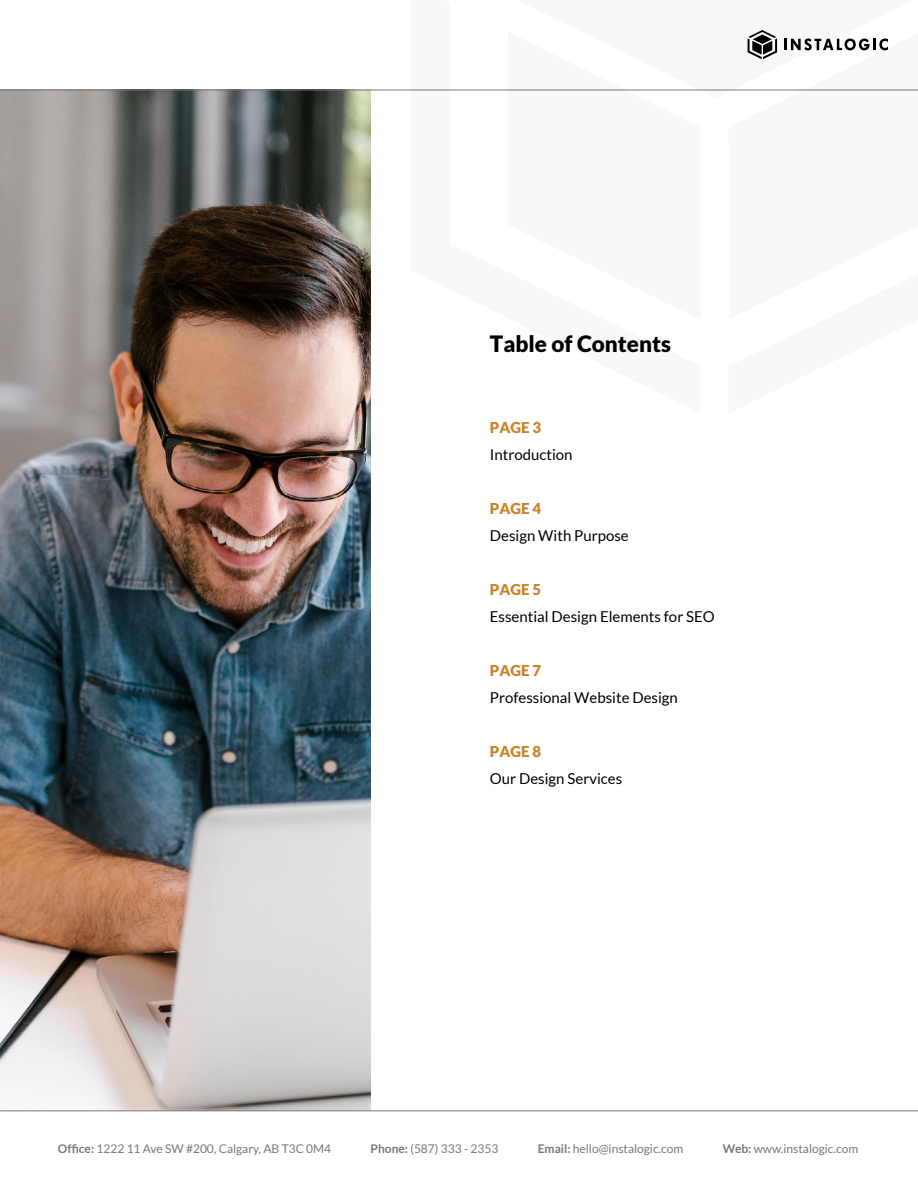
<style>
.page{position:relative;width:918px;height:1188px;background:#fff}
.page>*{position:absolute;margin:0;border:0;box-sizing:border-box;transform-origin:0 0}
.t1{font:900 22.5px "Lato";color:#000}
.t2{font:15px "Lato";color:#000}
.t3{font:900 15px "Lato";color:#cc8229}
.t4{font:12px "Lato";color:#76797c}
.s1{font-weight:700}
</style>
<div class="page">
<svg style="left:518px;top:30px;width:395px;height:60px"></svg>
<img style="left:0;top:91px;width:370px;height:1020px">
<hr style="left:0;top:1111px;width:918px;height:1px;background:#76797c">
<hr style="left:0;top:90px;width:918px;height:1px;background:#76797c">
<h1 class="t1" style="left:490px;top:331px;width:183px">Table of Contents</h1>
<p class="t3" style="left:490px;top:419px;width:53px">PAGE 3</p>
<p class="t2" style="left:490px;top:447px;width:84px">Introduction</p>
<p class="t3" style="left:490px;top:500px;width:53px">PAGE 4</p>
<p class="t2" style="left:490px;top:528px;width:140px">Design With Purpose</p>
<p class="t3" style="left:490px;top:581px;width:53px">PAGE 5</p>
<p class="t2" style="left:490px;top:609px;width:227px">Essential Design Elements for SEO</p>
<p class="t3" style="left:490px;top:662px;width:53px">PAGE 7</p>
<p class="t2" style="left:490px;top:690px;width:190px">Professional Website Design</p>
<p class="t3" style="left:490px;top:743px;width:53px">PAGE 8</p>
<p class="t2" style="left:490px;top:771px;width:134px">Our Design Services</p>
<p class="t4" style="left:58px;top:1142px;width:275px"><span class="s1">Office:</span> 1222 11 Ave SW #200, Calgary, AB T3C 0M4</p>
<p class="t4" style="left:371px;top:1142px;width:129px"><span class="s1">Phone:</span> (587) 333 - 2353</p>
<p class="t4" style="left:538px;top:1142px;width:147px"><span class="s1">Email:</span> hello@instalogic.com</p>
<p class="t4" style="left:723px;top:1142px;width:137px"><span class="s1">Web:</span> www.instalogic.com</p>
</div>
